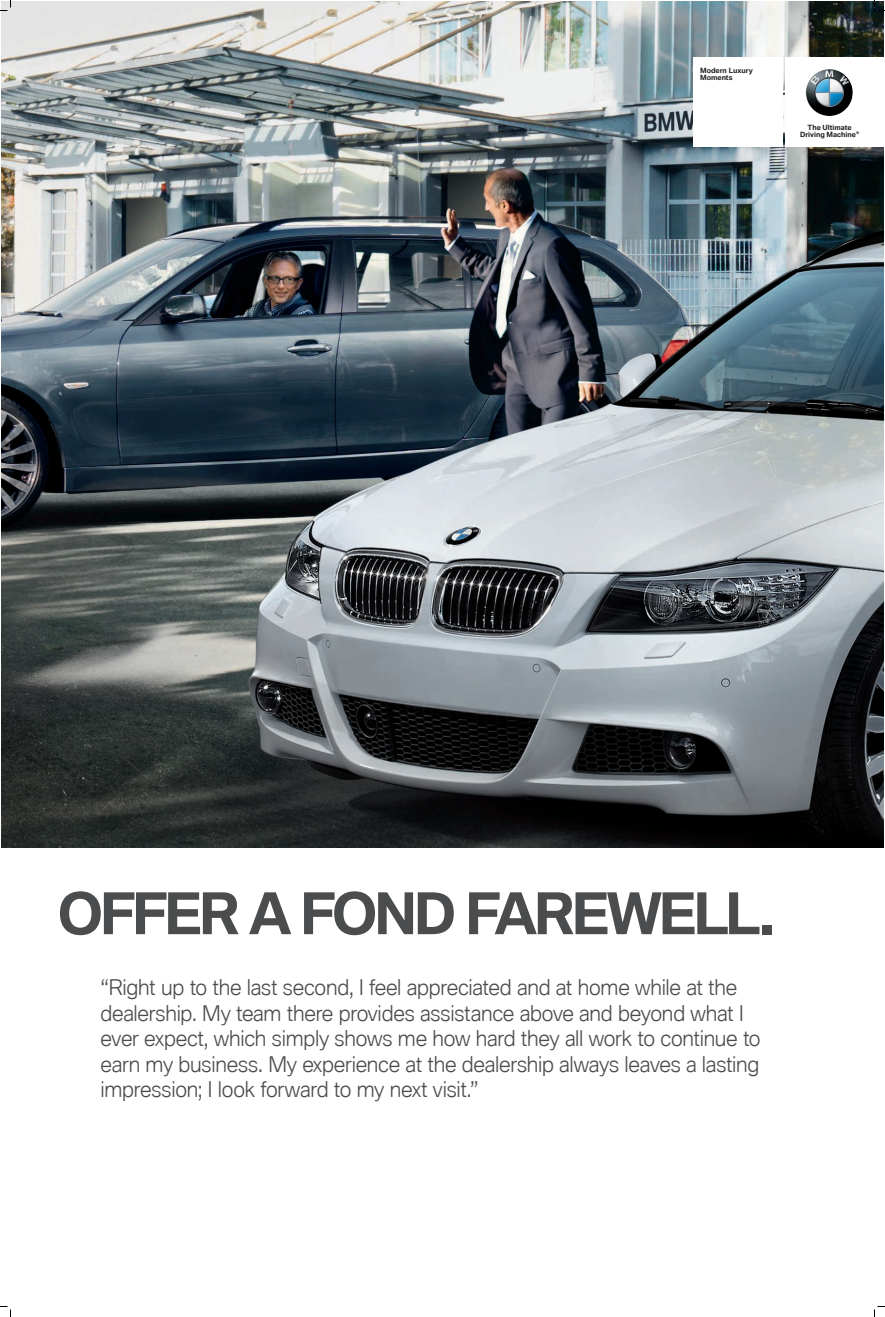
<style>
.page{position:relative;width:885px;height:1317px;background:#fff}
.page>*{position:absolute;margin:0;border:0;box-sizing:border-box;transform-origin:0 0}
.t1{font:700 55.5px "BMW Type Global Pro";letter-spacing:-.06em;color:#4b4c4d}
.t2{font:300 21px/25.5px "BMW Type Global Pro";letter-spacing:-.01em;color:#4b4c4d}
.t3{font:700 7px/7.7px "BMW Type Global Pro";color:#231f20}
.t4{font:700 6.95px/7.6px "BMW Type Global Pro";color:#231f20;text-align:center}
.t5{font:700 3.5px "BMW Type Global Pro";color:#231f20}
</style>
<div class="page">
<img style="left:2px;top:2px;width:882px;height:846px">
<div style="left:693px;top:57px;width:90px;height:90px;background:#fff"></div>
<div style="left:785px;top:57px;width:99px;height:90px;background:#fff"></div>
<img style="left:806px;top:69px;width:47px;height:47px">
<svg style="left:0;top:0;width:11px;height:11px"></svg>
<svg style="left:0;top:1306px;width:11px;height:11px"></svg>
<svg style="left:874px;top:0;width:11px;height:11px"></svg>
<svg style="left:874px;top:1306px;width:11px;height:11px"></svg>
<p class="t3" style="left:700px;top:66px;width:54px">Modern Luxury<br>Moments</p>
<p class="t4" style="left:800px;top:124px;width:57px">The Ultimate<br>Driving Machine</p>
<p class="t5" style="left:856px;top:131px;width:5px">®</p>
<p class="t1" style="left:57px;top:883px;width:720px">OFFER A FOND FAREWELL.</p>
<p class="t2" style="left:100px;top:976px;width:662px">“Right up to the last second, I feel appreciated and at home while at the dealership. My team there provides assistance above and beyond what I ever expect, which simply shows me how hard they all work to continue to earn my business. My experience at the dealership always leaves a lasting impression; I look forward to my next visit.”</p>
</div>
